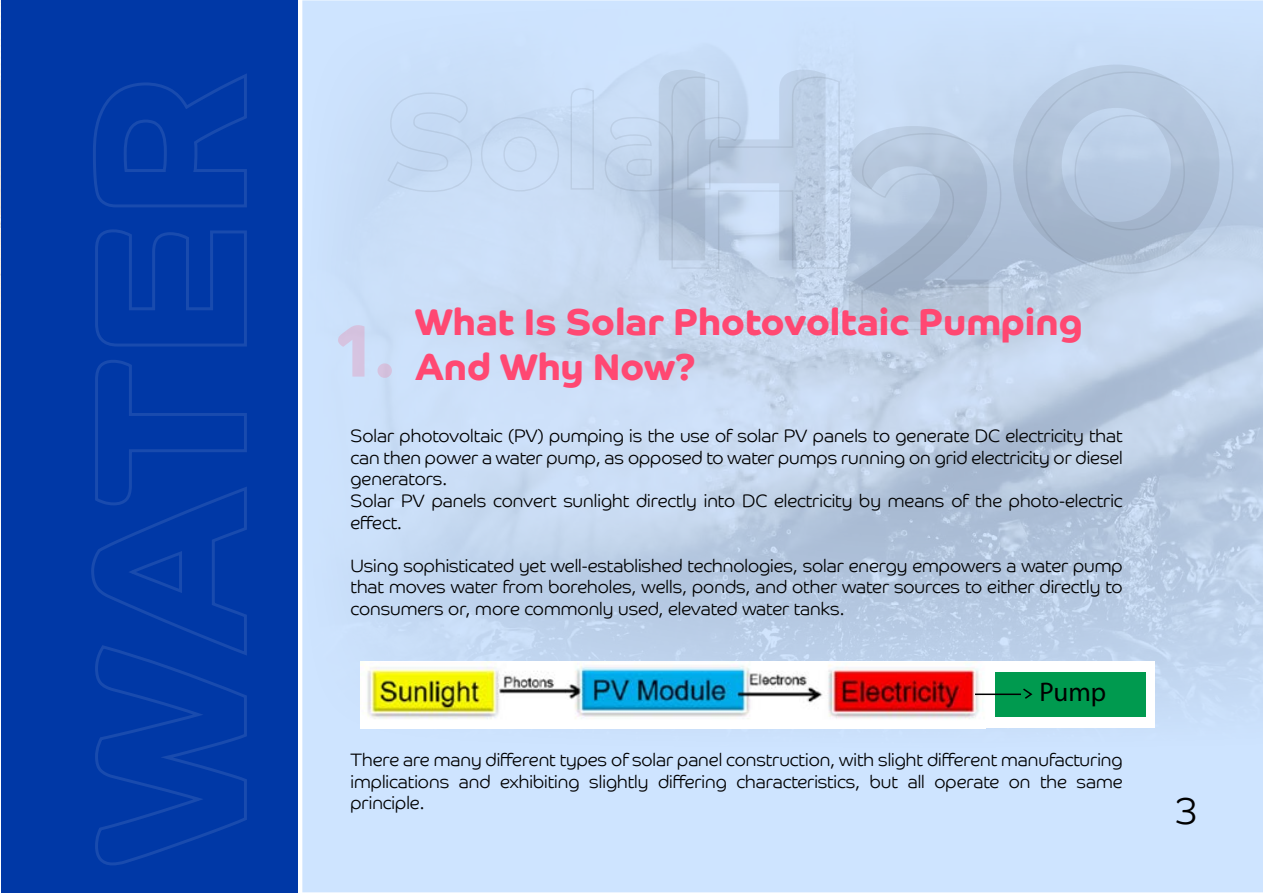
<style>
.page{position:relative;width:1263px;height:893px;background:#fff}
.page>*{position:absolute;margin:0;border:0;box-sizing:border-box;transform-origin:0 0}
.t1{font:37.5px "Barclaycard Co Arabic Bd";color:#ff4872}
.t2{font:37.5px "Barclaycard Co Lt";color:#000}
.t3{font:27px "Myriad Pro";color:#000}
.t4{font:18px/21.6px "Barclaycard Co Lt";color:#000;text-align:justify}
.s1{font-size:75px}
</style>
<div class="page">
<div style="left:302px;top:759px;width:961px;height:133px;background:#cee4ff"></div>
<img style="left:0;top:0;width:1px;height:494px">
<img style="left:302px;top:0;width:961px;height:759px">
<div style="left:1px;top:0;width:297px;height:893px;background:#0038a6"></div>
<svg style="left:91px;top:360px;width:156px;height:505px"></svg>
<svg style="left:95px;top:229px;width:152px;height:118px"></svg>
<svg style="left:93px;top:74px;width:154px;height:133px"></svg>
<svg style="left:861px;top:132px;width:142px;height:199px;background:#b7c9e0"></svg>
<svg style="left:1025px;top:71px;width:209px;height:204px;background:#bacde5"></svg>
<svg style="left:386px;top:92px;width:87px;height:101px;background:#c5d9f3"></svg>
<svg style="left:480px;top:116px;width:80px;height:76px;background:#c7dbf3"></svg>
<svg style="left:570px;top:87px;width:25px;height:103px;background:#c5d9f1"></svg>
<svg style="left:604px;top:76px;width:236px;height:194px;background:#c4d7ef"></svg>
<img style="left:361px;top:661px;width:625px;height:67px">
<div style="left:986px;top:661px;width:168px;height:66px;background:#fff"></div>
<div style="left:995px;top:672px;width:150px;height:44px;background:#009a4f"></div>
<hr style="left:975px;top:693px;width:46px;height:2px;background:#000">
<svg style="left:1023px;top:688px;width:10px;height:11px"></svg>
<h1 class="t1" style="left:415px;top:300px;width:669px">What Is Solar Photovoltaic Pumping</h1>
<h1 class="t1" style="left:336px;top:345px;width:361px"><span class="s1">1.</span> And Why Now?</h1>
<p class="t4" style="left:351px;top:425px;width:774px;text-align:left">Solar photovoltaic (PV) pumping is the use of solar PV panels to generate DC electricity that can then power a water pump, as opposed to water pumps running on grid electricity or diesel generators.<br>Solar PV panels convert sunlight directly into DC electricity by means of the photo-electric effect.</p>
<p class="t4" style="left:351px;top:554px;width:774px">Using sophisticated yet well-established technologies, solar energy empowers a water pump that moves water from boreholes, wells, ponds, and other water sources to either directly to consumers or, more commonly used, elevated water tanks.</p>
<h2 class="t3" style="left:1039px;top:676px;width:68px">Pump</h2>
<p class="t4" style="left:351px;top:749px;width:774px">There are many different types of solar panel construction, with slight different manufacturing implications and exhibiting slightly differing characteristics, but all operate on the same principle.</p>
<h1 class="t2" style="left:1176px;top:789px;width:23px">3</h1>
</div>
